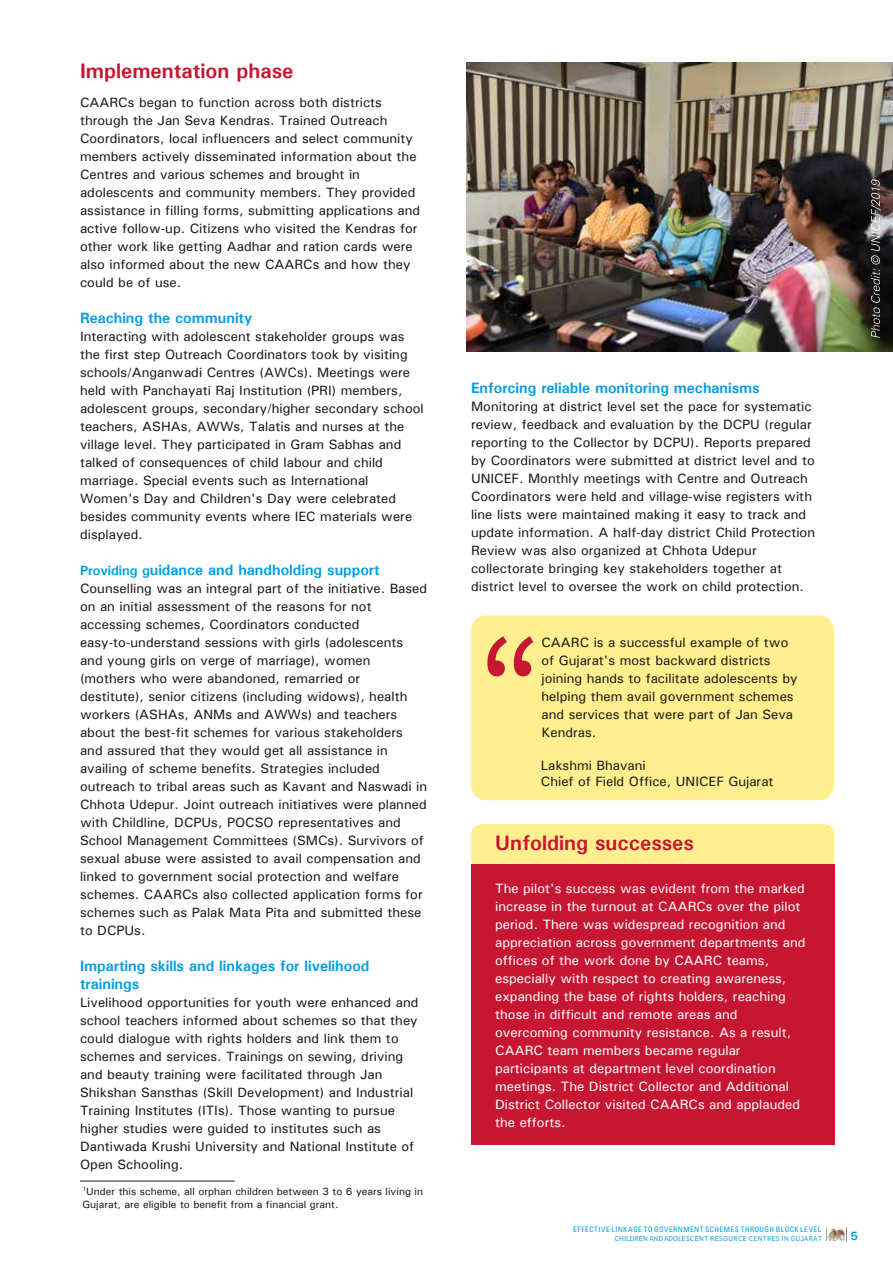
<style>
.page{position:relative;width:893px;height:1263px;background:#fff}
.page>*{position:absolute;margin:0;border:0;box-sizing:border-box;transform-origin:0 0}
.t1{font:150px "Source Sans Pro";color:#c61631}
.t2{font:700 21px "Univers";color:#c61631}
.t3{font:700 15px/18px "Univers";color:#009ee3}
.t4{font:13.5px/18px "Univers";color:#1a1a18}
.t5{font:13.5px/18px "Univers";color:#fff}
.t6{font:700 12px "Univers";color:#009ee3}
.t7{font:10.5px/12.8px "Univers";color:#1a1a18}
.t8{font:condensed 7.5px "Univers";letter-spacing:.065em;color:#009ee3}
.t9{font:7.5px "Source Sans Pro";letter-spacing:.03em;color:#009ee3}
.s1{font-size:13.5px}
</style>
<div class="page">
<svg style="left:846px;top:1227px;width:1px;height:14px"></svg>
<img style="left:827px;top:1227px;width:18px;height:15px">
<div style="left:471px;top:824px;width:363px;height:46px;background:#ffef8e;border-radius:10px"></div>
<div style="left:471px;top:615px;width:363px;height:185px;background:#ffef8e"></div>
<hr style="left:80px;top:1181px;width:155px;height:1px;background:#1a1a18">
<img style="left:466px;top:62px;width:427px;height:289px">
<svg style="left:871px;top:179px;width:10px;height:159px;background:#575554"></svg>
<div style="left:471px;top:864px;width:363px;height:281px;background:#c61631"></div>
<h2 class="t2" style="left:80px;top:58px;width:215px">Implementation phase</h2>
<p class="t4" style="left:80px;top:93px;width:342px">CAARCs began to function across both districts through the Jan Seva Kendras. Trained Outreach Coordinators, local influencers and select community members actively disseminated information about the Centres and various schemes and brought in adolescents and community members. They provided assistance in filling forms, submitting applications and active follow-up. Citizens who visited the Kendras for other work like getting Aadhar and ration cards were also informed about the new CAARCs and how they could be of use.</p>
<p class="t3" style="left:80px;top:309px;width:174px">Reaching the community</p>
<p class="t4" style="left:80px;top:327px;width:345px">Interacting with adolescent stakeholder groups was the first step Outreach Coordinators took by visiting schools/Anganwadi Centres (AWCs). Meetings were held with Panchayati Raj Institution (PRI) members, adolescent groups, secondary/higher secondary school teachers, ASHAs, AWWs, Talatis and nurses at the village level. They participated in Gram Sabhas and talked of consequences of child labour and child marriage. Special events such as International Women's Day and Children's Day were celebrated besides community events where IEC materials were displayed.</p>
<p class="t3" style="left:80px;top:561px;width:301px"><span class="s1">Providing g</span>uidance and handholding support</p>
<p class="t4" style="left:80px;top:579px;width:349px">Counselling was an integral part of the initiative. Based on an initial assessment of the reasons for not accessing schemes, Coordinators conducted easy-to-understand sessions with girls (adolescents and young girls on verge of marriage), women (mothers who were abandoned, remarried or destitute), senior citizens (including widows), health workers (ASHAs, ANMs and AWWs) and teachers about the best-fit schemes for various stakeholders and assured that they would get all assistance in availing of scheme benefits. Strategies included outreach to tribal areas such as Kavant and Naswadi in Chhota Udepur. Joint outreach initiatives were planned with Childline, DCPUs, POCSO representatives and School Management Committees (SMCs). Survivors of sexual abuse were assisted to avail compensation and linked to government social protection and welfare schemes. CAARCs also collected application forms for schemes such as Palak Mata Pita and submitted these to DCPUs.</p>
<p class="t3" style="left:80px;top:957px;width:291px">Imparting skills and linkages for livelihood trainings</p>
<p class="t4" style="left:80px;top:993px;width:340px">Livelihood opportunities for youth were enhanced and school teachers informed about schemes so that they could dialogue with rights holders and link them to schemes and services. Trainings on sewing, driving and beauty training were facilitated through Jan Shikshan Sansthas (Skill Development) and Industrial Training Institutes (ITIs). Those wanting to pursue higher studies were guided to institutes such as Dantiwada Krushi University and National Institute of Open Schooling.</p>
<p class="t7" style="left:82px;top:1184px;width:342px"><sup>1</sup>Under this scheme, all orphan children between 3 to 6 years living in<br>Gujarat, are eligible to benefit from a financial grant.</p>
<p class="t3" style="left:471px;top:378px;width:290px">Enforcing reliable monitoring mechanisms</p>
<p class="t4" style="left:471px;top:397px;width:346px">Monitoring at district level set the pace for systematic review, feedback and evaluation by the DCPU (regular reporting to the Collector by DCPU). Reports prepared by Coordinators were submitted at district level and to UNICEF. Monthly meetings with Centre and Outreach Coordinators were held and village-wise registers with line lists were maintained making it easy to track and update information. A half-day district Child Protection Review was also organized at Chhota Udepur collectorate bringing key stakeholders together at district level to oversee the work on child protection.</p>
<h1 class="t1" style="left:479px;top:598px;width:65px">“</h1>
<p class="t4" style="left:541px;top:633px;width:258px">CAARC is a successful example of two of Gujarat's most backward districts joining hands to facilitate adolescents by helping them avail government schemes and services that were part of Jan Seva</p>
<p class="t4" style="left:541px;top:723px;width:56px">Kendras.</p>
<p class="t4" style="left:541px;top:757px;width:234px;line-height:16.4px">Lakshmi Bhavani<br>Chief of Field Office, UNICEF Gujarat</p>
<h2 class="t2" style="left:495px;top:830px;width:200px">Unfolding successes</h2>
<p class="t5" style="left:495px;top:879px;width:312px">The pilot's success was evident from the marked increase in the turnout at CAARCs over the pilot period. There was widespread recognition and appreciation across government departments and offices of the work done by CAARC teams, especially with respect to creating awareness, expanding the base of rights holders, reaching those in difficult and remote areas and overcoming community resistance. As a result, CAARC team members became regular participants at department level coordination meetings. The District Collector and Additional District Collector visited CAARCs and applauded the efforts.</p>
<p class="t8" style="left:573px;top:1225px;width:249px">EFFECTIVE LINKAGE TO GOVERNMENT SCHEMES THROUGH BLOCK LEVEL</p>
<p class="t9" style="left:615px;top:1234px;width:209px">CHILDREN AND ADOLESCENT RESOURCE CENTRES IN GUJARAT</p>
<p class="t6" style="left:850px;top:1228px;width:9px">5</p>
</div>
